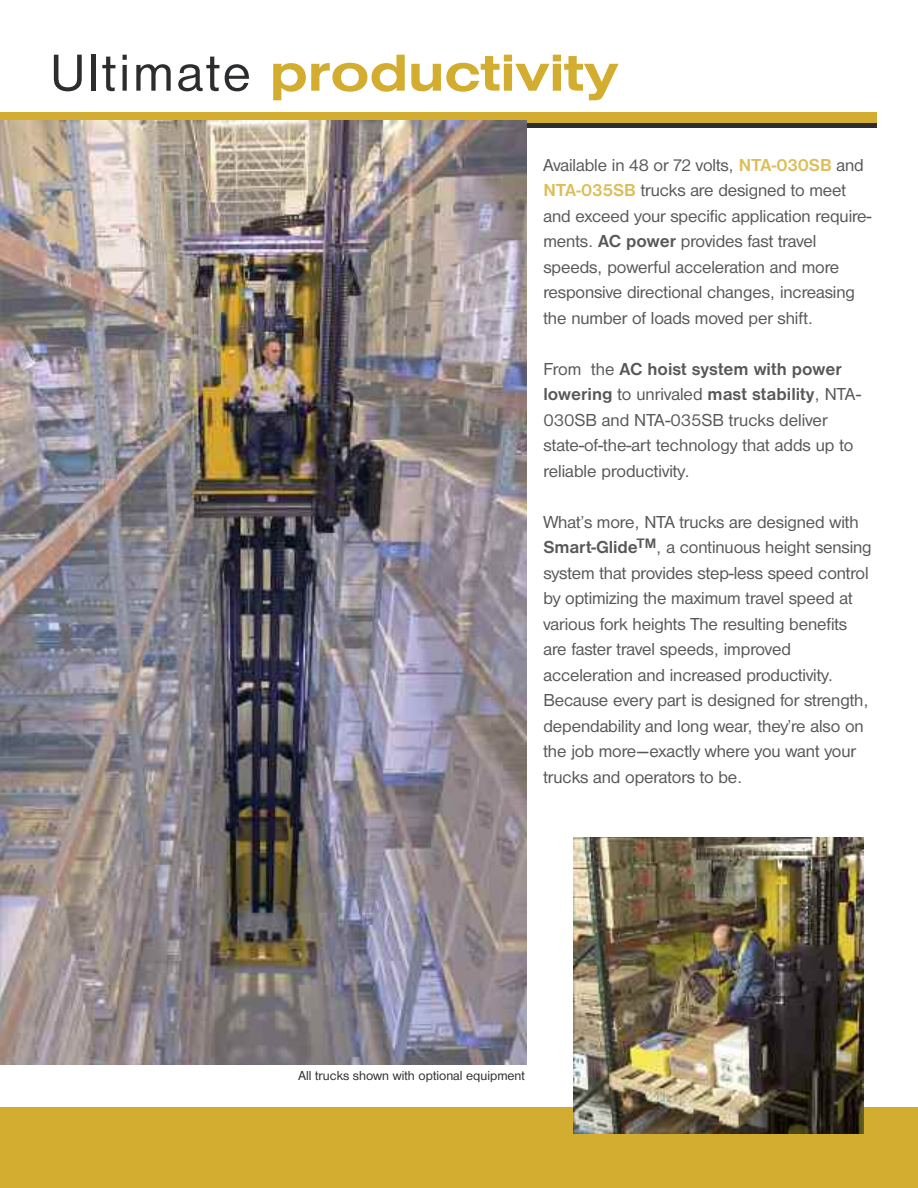
<style>
.page{position:relative;width:918px;height:1188px;background:#fff}
.page>*{position:absolute;margin:0;border:0;box-sizing:border-box;transform-origin:0 0}
.t1{font:54px "Nimbus San D Bold Exte";color:#d3ad2f}
.t2{font:18px/25.5px "Nimbus San D";letter-spacing:-.005em;color:#565759}
.t3{font:13.5px "Nimbus San D";color:#2c2d2f}
.s1{font-family:"Nimbus San D";color:#2c2d2f}
.s2{font-weight:700;color:#dcbe58}
.s3{font-weight:700}
</style>
<div class="page">
<div style="left:0;top:113px;width:878px;height:13px;background:#d3ad2f"></div>
<hr style="left:0;top:123px;width:878px;height:4px;background:#2c2d2f">
<div style="left:0;top:1107px;width:918px;height:81px;background:#d3ad2f"></div>
<img style="left:574px;top:837px;width:290px;height:297px">
<img style="left:0;top:121px;width:526px;height:944px">
<h1 class="t1" style="left:50px;top:40px;width:570px"><span class="s1">Ultimate</span> productivity</h1>
<p class="t2" style="left:543px;top:152px;width:330px">Available in 48 or 72 volts, <span class="s2">NTA-030SB</span> and <span class="s2">NTA-035SB</span> trucks are designed to meet and exceed your specific application require&shy;ments. <span class="s3">AC power</span> provides fast travel speeds, powerful acceleration and more responsive directional changes, increasing the number of loads moved per shift.</p>
<p class="t2" style="left:543px;top:356px;width:319px">From the <span class="s3">AC hoist system with power lowering</span> to unrivaled <span class="s3">mast stability</span>, NTA-030SB and NTA-035SB trucks deliver state-of-the-art technology that adds up to reliable productivity.</p>
<p class="t2" style="left:543px;top:509px;width:330px">What’s more, NTA trucks are designed with <span class="s3">Smart-Glide</span><sup>TM</sup>, a continuous height sensing system that provides step-less speed control by optimizing the maximum travel speed at various fork heights The resulting benefits are faster travel speeds, improved acceleration and increased productivity.<br>Because every part is designed for strength, dependability and long wear, they’re also on the job more—exactly where you want your trucks and operators to be.</p>
<p class="t3" style="left:299px;top:1068px;width:228px">All trucks shown with optional equipment</p>
</div>
